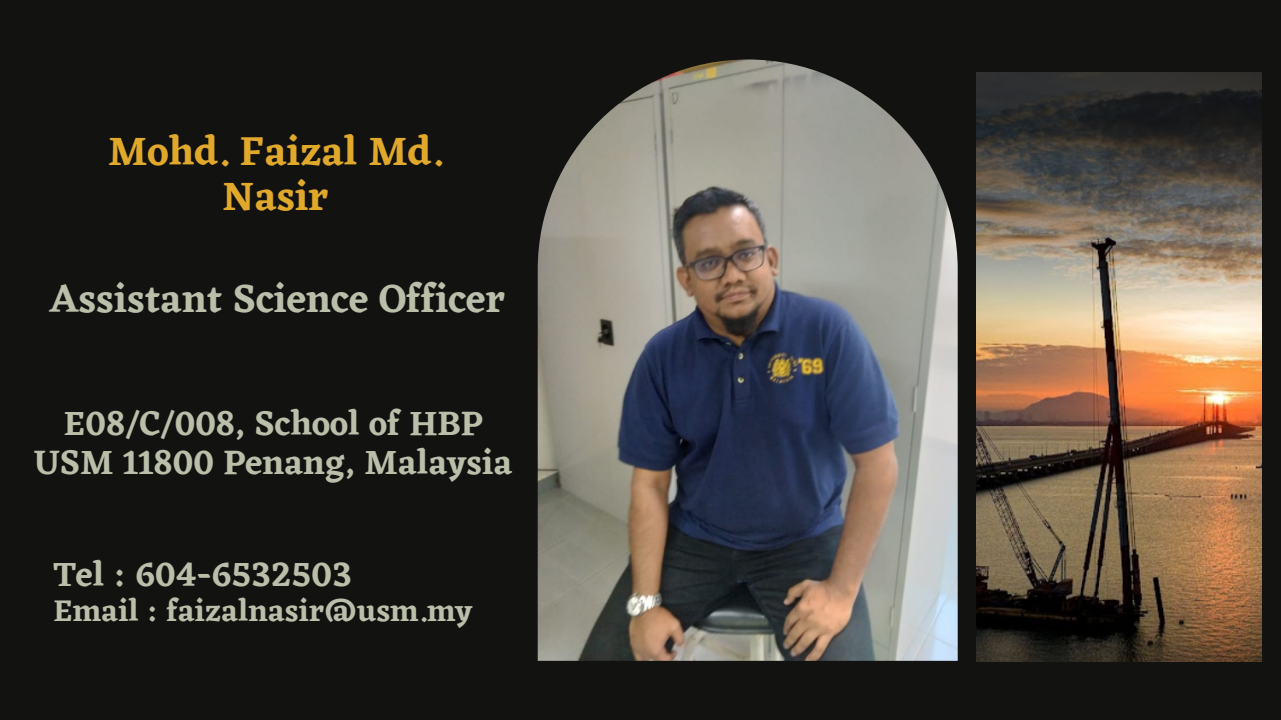
<style>
.page{position:relative;width:1281px;height:720px;background:#121210}
.page>*{position:absolute;margin:0;border:0;box-sizing:border-box;transform-origin:0 0}
.t1{font:600 41.25px/45px "Eczar";color:#e1a92b;text-align:center}
.t2{font:600 40px "Eczar";color:#babfaa}
.t3{font:600 35px "Eczar";color:#babfaa}
.t4{font:600 31.25px "Eczar";color:#babfaa}
</style>
<div class="page">
<img style="left:538px;top:59px;width:419px;height:602px">
<img style="left:976px;top:72px;width:285px;height:589px">
<p class="t1" style="left:108px;top:128px;width:336px">Mohd. Faizal Md.<br>Nasir</p>
<p class="t2" style="left:50px;top:275px;width:456px">Assistant Science Officer</p>
<p class="t3" style="left:64px;top:403px;width:421px">E08/C/008, School of HBP</p>
<p class="t3" style="left:34px;top:441px;width:480px">USM 11800 Penang, Malaysia</p>
<p class="t3" style="left:53px;top:554px;width:300px">Tel : 604-6532503</p>
<p class="t4" style="left:53px;top:592px;width:421px">Email : faizalnasir@usm.my</p>
</div>
